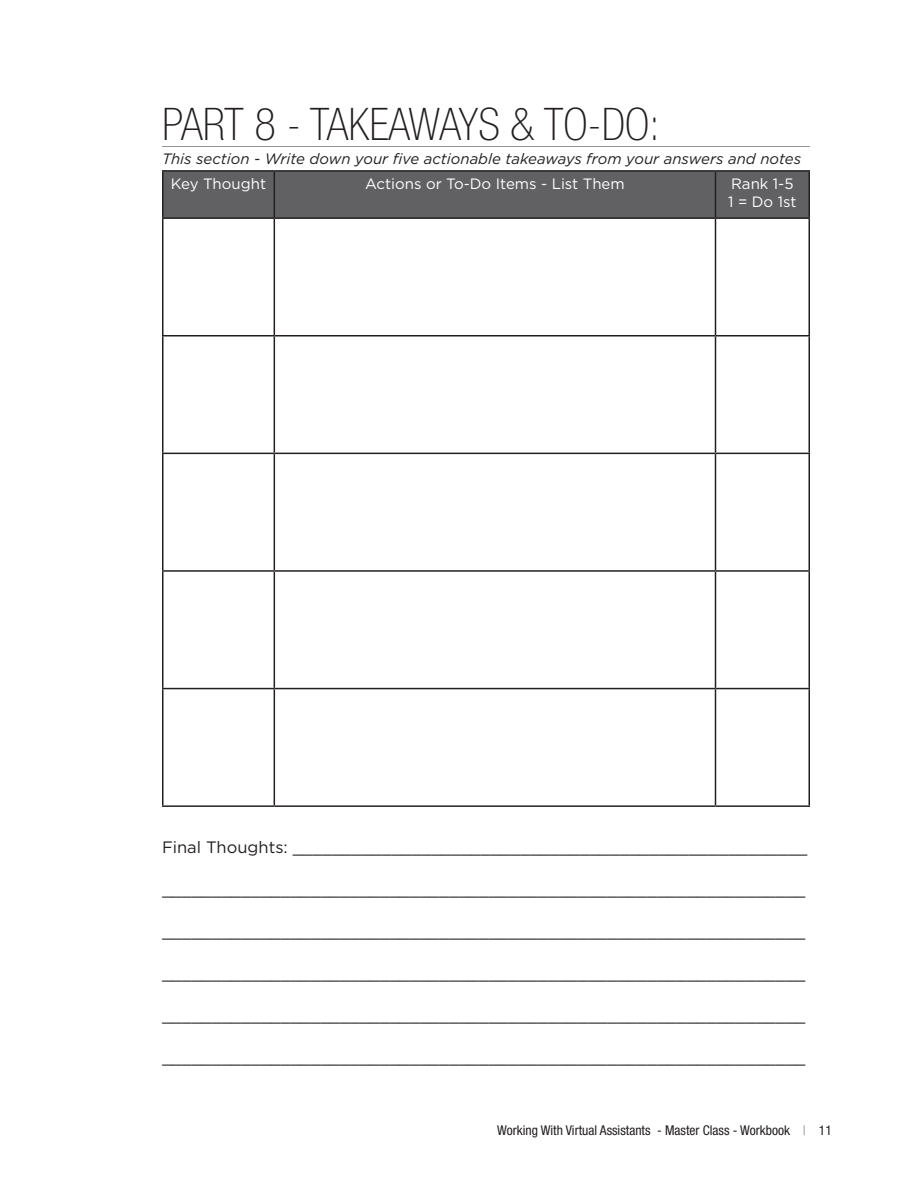
<style>
.page{position:relative;width:918px;height:1188px;background:#fff}
.page>*{position:absolute;margin:0;border:0;box-sizing:border-box;transform-origin:0 0}
.t1{font:100 condensed 45px "Helvetica Neue LT Pro";color:#231f20}
.t2{font:16.5px "Gotham";color:#231f20}
.t3{font:italic 15px "Gotham";color:#231f20}
.t4{font:15px/18px "Gotham";color:#fff}
.t5{font:condensed 13.5px "Helvetica Neue LT Pro";color:#231f20}
.s1{color:#939598}
</style>
<div class="page">
<hr style="left:162px;top:146px;width:648px;height:1px;background:#939598">
<div style="left:164px;top:172px;width:644px;height:45px;background:#616164"></div>
<hr style="left:162px;top:170px;width:112px;height:2px;background:#231f20">
<hr style="left:162px;top:172px;width:2px;height:45px;background:#231f20">
<hr style="left:274px;top:170px;width:442px;height:2px;background:#231f20">
<hr style="left:274px;top:172px;width:1px;height:45px;background:#231f20">
<hr style="left:716px;top:170px;width:94px;height:2px;background:#231f20">
<hr style="left:715px;top:172px;width:1px;height:45px;background:#231f20">
<hr style="left:808px;top:172px;width:2px;height:45px;background:#231f20">
<hr style="left:162px;top:217px;width:112px;height:2px;background:#231f20">
<hr style="left:162px;top:219px;width:2px;height:116px;background:#231f20">
<hr style="left:274px;top:217px;width:442px;height:2px;background:#231f20">
<hr style="left:274px;top:219px;width:1px;height:116px;background:#231f20">
<hr style="left:716px;top:217px;width:94px;height:2px;background:#231f20">
<hr style="left:715px;top:219px;width:1px;height:116px;background:#231f20">
<hr style="left:808px;top:219px;width:2px;height:116px;background:#231f20">
<hr style="left:162px;top:335px;width:112px;height:2px;background:#231f20">
<hr style="left:162px;top:337px;width:2px;height:116px;background:#231f20">
<hr style="left:274px;top:335px;width:442px;height:2px;background:#231f20">
<hr style="left:274px;top:337px;width:1px;height:116px;background:#231f20">
<hr style="left:716px;top:335px;width:94px;height:2px;background:#231f20">
<hr style="left:715px;top:337px;width:1px;height:116px;background:#231f20">
<hr style="left:808px;top:337px;width:2px;height:116px;background:#231f20">
<hr style="left:162px;top:453px;width:112px;height:1px;background:#231f20">
<hr style="left:162px;top:454px;width:2px;height:116px;background:#231f20">
<hr style="left:274px;top:453px;width:442px;height:1px;background:#231f20">
<hr style="left:274px;top:454px;width:1px;height:116px;background:#231f20">
<hr style="left:716px;top:453px;width:94px;height:1px;background:#231f20">
<hr style="left:715px;top:454px;width:1px;height:116px;background:#231f20">
<hr style="left:808px;top:454px;width:2px;height:116px;background:#231f20">
<hr style="left:162px;top:570px;width:112px;height:2px;background:#231f20">
<hr style="left:162px;top:572px;width:2px;height:116px;background:#231f20">
<hr style="left:274px;top:570px;width:442px;height:2px;background:#231f20">
<hr style="left:274px;top:572px;width:1px;height:116px;background:#231f20">
<hr style="left:716px;top:570px;width:94px;height:2px;background:#231f20">
<hr style="left:715px;top:572px;width:1px;height:116px;background:#231f20">
<hr style="left:808px;top:572px;width:2px;height:116px;background:#231f20">
<hr style="left:162px;top:688px;width:112px;height:1px;background:#231f20">
<hr style="left:162px;top:689px;width:2px;height:116px;background:#231f20">
<hr style="left:274px;top:688px;width:442px;height:1px;background:#231f20">
<hr style="left:274px;top:689px;width:1px;height:116px;background:#231f20">
<hr style="left:716px;top:688px;width:94px;height:1px;background:#231f20">
<hr style="left:715px;top:689px;width:1px;height:116px;background:#231f20">
<hr style="left:808px;top:689px;width:2px;height:116px;background:#231f20">
<hr style="left:162px;top:805px;width:112px;height:2px;background:#231f20">
<hr style="left:274px;top:805px;width:442px;height:2px;background:#231f20">
<hr style="left:716px;top:805px;width:94px;height:2px;background:#231f20">
<h1 class="t1" style="left:162px;top:99px;width:500px">PART 8 - TAKEAWAYS &amp; TO-DO:</h1>
<p class="t3" style="left:162px;top:149px;width:641px">This section - Write down your five actionable takeaways from your answers and notes</p>
<p class="t4" style="left:171px;top:174px;width:97px">Key Thought</p>
<p class="t4" style="left:365px;top:174px;width:261px">Actions or To-Do Items - List Them</p>
<p class="t4" style="left:728px;top:174px;width:70px">Rank 1-5<br>1 = Do 1st</p>
<p class="t2" style="left:162px;top:837px;width:647px">Final Thoughts: ____________________________________________________</p>
<p class="t2" style="left:162px;top:879px;width:645px">_________________________________________________________________</p>
<p class="t2" style="left:162px;top:921px;width:645px">_________________________________________________________________</p>
<p class="t2" style="left:162px;top:963px;width:645px">_________________________________________________________________</p>
<p class="t2" style="left:162px;top:1005px;width:645px">_________________________________________________________________</p>
<p class="t2" style="left:162px;top:1047px;width:645px">_________________________________________________________________</p>
<p class="t5" style="left:497px;top:1122px;width:336px">Working With Virtual Assistants - Master Class - Workbook <span class="s1">|</span> 11</p>
</div>
